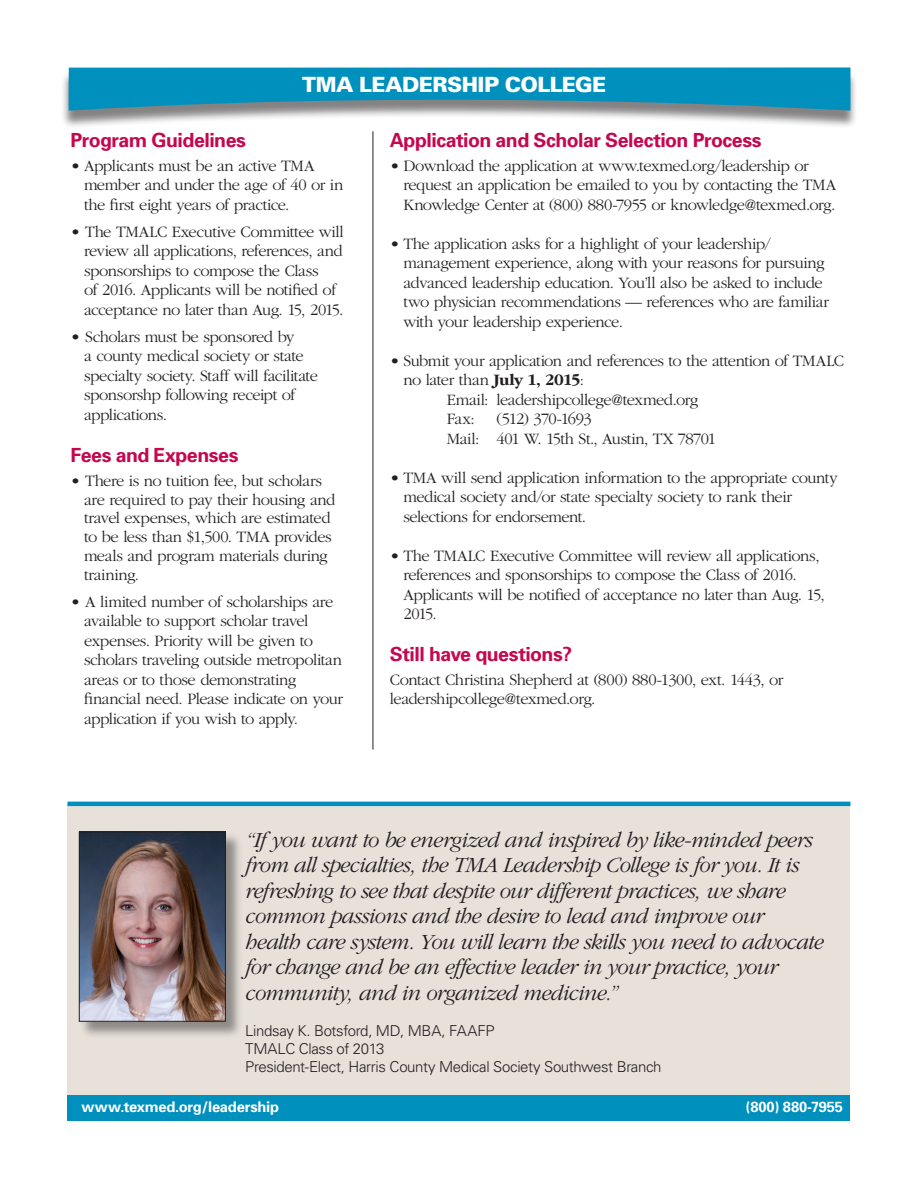
<style>
.page{position:relative;width:918px;height:1188px;background:#fff}
.page>*{position:absolute;margin:0;border:0;box-sizing:border-box;transform-origin:0 0}
.t1{font:italic 300 22.5px/25.5px "Garamond";letter-spacing:-.03em;color:#231f20}
.t2{font:900 21px "Univers";letter-spacing:-.025em;color:#fff}
.red_13{font:700 19.5px "Univers";letter-spacing:-.025em;color:#c50750}
.tabs{font:300 16.5px/19.5px "Garamond";letter-spacing:-.03em;color:#231f20}
.body_bold{font:300 16.5px/19.5px "Garamond";letter-spacing:-.025em;color:#231f20}
.tabs-2{font:300 16.5px "Garamond";letter-spacing:-.05em;color:#231f20}
.t3{font:300 15px "Univers";letter-spacing:-.025em;color:#231f20}
.t4{font:700 14.7px "Univers";letter-spacing:-.01em;color:#fff}
.s1{font-family:"Garamond IT Cby BT";font-weight:700}
</style>
<div class="page">
<div style="left:68px;top:804px;width:782px;height:311px;background:#e7e1da"></div>
<div style="left:79px;top:832px;width:163px;height:206px;background:#231f20;opacity:.45"></div>
<img style="left:81px;top:834px;width:143px;height:186px">
<div style="left:79px;top:832px;width:147px;height:190px;border:1px solid #231f20"></div>
<hr style="left:68px;top:802px;width:782px;height:4px;background:#0090be">
<div style="left:61px;top:71px;width:797px;height:58px;background:#231f20;opacity:.56"></div>
<svg style="left:68px;top:67px;width:782px;height:44px;background:#1c90b6"></svg>
<div style="left:68px;top:1095px;width:782px;height:25px;background:#0090be"></div>
<hr style="left:373px;top:131px;width:1px;height:619px;background:#231f20">
<p class="t2" style="left:302px;top:71px;width:305px">TMA LEADERSHIP COLLEGE</p>
<p class="red_13" style="left:70px;top:128px;width:177px">Program Guidelines</p>
<p class="tabs" style="left:84px;top:156px;width:261px;text-indent:-14px">• Applicants must be an active TMA member and under the age of 40 or in the first eight years of practice.</p>
<p class="tabs" style="left:84px;top:222px;width:261px;text-indent:-14px">• The TMALC Executive Committee will review all applications, references, and sponsorships to compose the Class<br>of 2016. Applicants will be notified of acceptance no later than Aug. 15, 2015.</p>
<p class="tabs" style="left:84px;top:327px;width:235px;text-indent:-14px">• Scholars must be sponsored by<br>a county medical society or state specialty society. Staff will facilitate sponsorshp following receipt of applications.</p>
<p class="red_13" style="left:70px;top:443px;width:169px">Fees and Expenses</p>
<p class="body_bold" style="left:84px;top:471px;width:253px;line-height:18.8px;text-indent:-14px">• There is no tuition fee, but scholars are required to pay their housing and travel expenses, which are estimated to be less than $1,500. TMA provides meals and program materials during training.</p>
<p class="body_bold" style="left:84px;top:592px;width:261px;text-indent:-14px">• A limited number of scholarships are available to support scholar travel expenses. Priority will be given to scholars traveling outside metropolitan areas or to those demonstrating financial need. Please indicate on your application if you wish to apply.</p>
<p class="red_13" style="left:390px;top:128px;width:373px">Application and Scholar Selection Process</p>
<p class="tabs" style="left:403px;top:156px;width:434px;text-indent:-14px">• Download the application at www.texmed.org/leadership or request an application be emailed to you by contacting the TMA<br>Knowledge Center at (800) 880-7955 or knowledge@texmed.org.</p>
<p class="tabs" style="left:403px;top:234px;width:427px;text-indent:-14px">• The application asks for a highlight of your leadership/ management experience, along with your reasons for pursuing advanced leadership education. You’ll also be asked to include two physician recommendations — references who are familiar with your leadership experience.</p>
<p class="tabs" style="left:403px;top:351px;width:442px;text-indent:-14px">• Submit your application and references to the attention of TMALC no later than <span class="s1">July 1, 2015</span>:</p>
<p class="tabs" style="left:447px;top:390px;width:253px">Email: leadershipcollege@texmed.org</p>
<p class="tabs" style="left:447px;top:409px;width:29px">Fax:</p>
<p class="tabs-2" style="left:496px;top:410px;width:97px">(512) 370-1693</p>
<p class="tabs" style="left:447px;top:429px;width:271px">Mail: 401 W. 15th St., Austin, TX 78701</p>
<p class="tabs" style="left:403px;top:468px;width:436px;text-indent:-14px">• TMA will send application information to the appropriate county medical society and/or state specialty society to rank their selections for endorsement.</p>
<p class="tabs" style="left:403px;top:546px;width:423px;text-indent:-14px">• The TMALC Executive Committee will review all applications, references and sponsorships to compose the Class of 2016.<br>Applicants will be notified of acceptance no later than Aug. 15, 2015.</p>
<p class="red_13" style="left:390px;top:643px;width:184px">Still have questions?</p>
<p class="tabs" style="left:390px;top:670px;width:395px">Contact Christina Shepherd at (800) 880-1300, ext. 1443, or</p>
<p class="tabs" style="left:390px;top:689px;width:207px">leadershipcollege@texmed.org.</p>
<p class="t1" style="left:245px;top:828px;width:580px">“If you want to be energized and inspired by like-minded peers from all specialties, the TMA Leadership College is for you. It is refreshing to see that despite our different practices, we share common passions and the desire to lead and improve our health care system. You will learn the skills you need to advocate for change and be an effective leader in your practice, your community, and in organized medicine.”</p>
<p class="t3" style="left:245px;top:1022px;width:251px">Lindsay K. Botsford, MD, MBA, FAAFP</p>
<p class="t3" style="left:245px;top:1040px;width:141px">TMALC Class of 2013</p>
<p class="t3" style="left:245px;top:1058px;width:418px">President-Elect, Harris County Medical Society Southwest Branch</p>
<p class="t4" style="left:82px;top:1098px;width:199px">www.texmed.org/leadership</p>
<p class="t4" style="left:745px;top:1098px;width:99px">(800) 880-7955</p>
</div>
